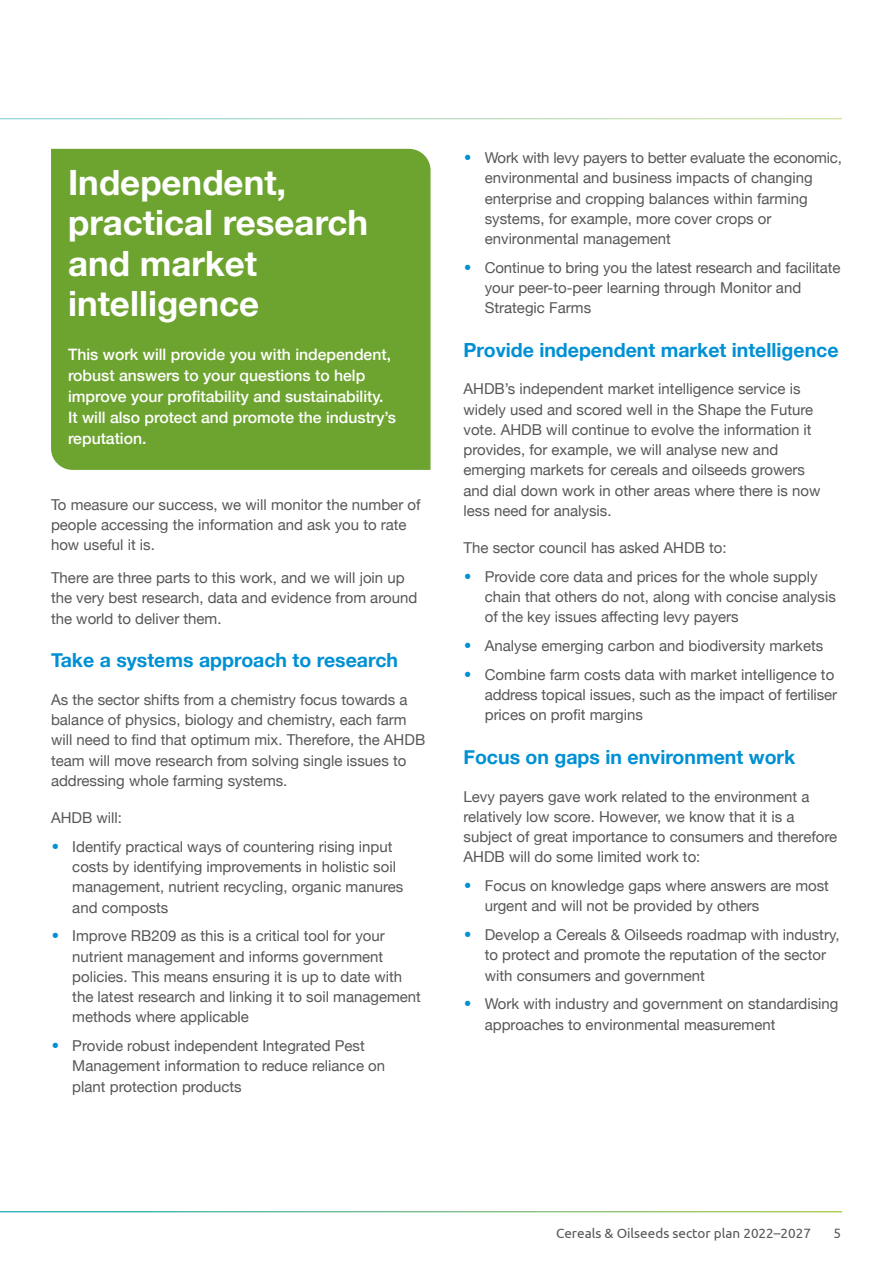
<style>
.page{position:relative;width:893px;height:1263px;background:#fff}
.page>*{position:absolute;margin:0;border:0;box-sizing:border-box;transform-origin:0 0}
.THEMES_-_TITLES___DT{font:700 34.8px/40.5px "Helvetica Neue";color:#fff}
.A4_SUBHEAD_1___DTFF{font:700 19.5px "Helvetica Neue";color:#0090d4}
.THEMES_-_INTRO__DTFF{font:500 15.75px/21px "Helvetica Neue";color:#fff}
.MAIN_BODY__DTFF{font:15px/20.2px "Helvetica Neue";color:#575756}
.MAIN_-_BEFORE_BULLET{font:15px "Helvetica Neue";color:#575756}
.t1{font:13.5px "Ubuntu";color:#575756}
.s1{font-weight:700;font-size:24px;color:#0090d4}
</style>
<div class="page">
<div style="left:51px;top:149px;width:380px;height:321px;background:#6da32f"></div>
<p class="THEMES_-_TITLES___DT" style="left:68px;top:163px;width:302px">Independent, practical research and market intelligence</p>
<p class="THEMES_-_INTRO__DTFF" style="left:68px;top:343px;width:329px">This work will provide you with independent, robust answers to your questions to help improve your profitability and sustainability.<br>It will also protect and promote the industry’s reputation.</p>
<p class="MAIN_BODY__DTFF" style="left:51px;top:495px;width:371px">To measure our success, we will monitor the number of people accessing the information and ask you to rate how useful it is.</p>
<p class="MAIN_BODY__DTFF" style="left:51px;top:569px;width:368px">There are three parts to this work, and we will join up the very best research, data and evidence from around the world to deliver them.</p>
<p class="A4_SUBHEAD_1___DTFF" style="left:51px;top:645px;width:349px">Take a systems approach to research</p>
<p class="MAIN_BODY__DTFF" style="left:51px;top:690px;width:376px">As the sector shifts from a chemistry focus towards a balance of physics, biology and chemistry, each farm will need to find that optimum mix. Therefore, the AHDB team will move research from solving single issues to addressing whole farming systems.</p>
<p class="MAIN_-_BEFORE_BULLET" style="left:51px;top:807px;width:73px">AHDB will:</p>
<p class="MAIN_BODY__DTFF" style="left:72px;top:837px;width:333px;text-indent:-21px"><span class="s1">•</span> Identify practical ways of countering rising input costs by identifying improvements in holistic soil management, nutrient recycling, organic manures and composts</p>
<p class="MAIN_BODY__DTFF" style="left:72px;top:927px;width:350px;text-indent:-21px"><span class="s1">•</span> Improve RB209 as this is a critical tool for your nutrient management and informs government policies. This means ensuring it is up to date with the latest research and linking it to soil management methods where applicable</p>
<p class="MAIN_BODY__DTFF" style="left:72px;top:1036px;width:314px;text-indent:-21px"><span class="s1">•</span> Provide robust independent Integrated Pest<br>Management information to reduce reliance on plant protection products</p>
<p class="MAIN_BODY__DTFF" style="left:485px;top:149px;width:359px;text-indent:-21px"><span class="s1">•</span> Work with levy payers to better evaluate the economic, environmental and business impacts of changing enterprise and cropping balances within farming systems, for example, more cover crops or environmental management</p>
<p class="MAIN_BODY__DTFF" style="left:485px;top:258px;width:357px;text-indent:-21px"><span class="s1">•</span> Continue to bring you the latest research and facilitate your peer-to-peer learning through Monitor and<br>Strategic Farms</p>
<h2 class="A4_SUBHEAD_1___DTFF" style="left:463px;top:335px;width:377px">Provide independent market intelligence</h2>
<p class="MAIN_BODY__DTFF" style="left:463px;top:380px;width:358px">AHDB’s independent market intelligence service is widely used and scored well in the Shape the Future vote. AHDB will continue to evolve the information it provides, for example, we will analyse new and emerging markets for cereals and oilseeds growers and dial down work in other areas where there is now less need for analysis.</p>
<p class="MAIN_BODY__DTFF" style="left:463px;top:539px;width:265px">The sector council has asked AHDB to:</p>
<p class="MAIN_BODY__DTFF" style="left:485px;top:567px;width:353px;text-indent:-21px"><span class="s1">•</span> Provide core data and prices for the whole supply chain that others do not, along with concise analysis of the key issues affecting levy payers</p>
<p class="MAIN_BODY__DTFF" style="left:463px;top:637px;width:361px"><span class="s1">•</span> Analyse emerging carbon and biodiversity markets</p>
<p class="MAIN_BODY__DTFF" style="left:485px;top:665px;width:354px;text-indent:-21px"><span class="s1">•</span> Combine farm costs data with market intelligence to address topical issues, such as the impact of fertiliser prices on profit margins</p>
<h2 class="A4_SUBHEAD_1___DTFF" style="left:463px;top:742px;width:333px">Focus on gaps in environment work</h2>
<p class="MAIN_BODY__DTFF" style="left:463px;top:787px;width:375px">Levy payers gave work related to the environment a relatively low score. However, we know that it is a subject of great importance to consumers and therefore AHDB will do some limited work to:</p>
<p class="MAIN_BODY__DTFF" style="left:485px;top:876px;width:346px;text-indent:-21px"><span class="s1">•</span> Focus on knowledge gaps where answers are most urgent and will not be provided by others</p>
<p class="MAIN_BODY__DTFF" style="left:485px;top:925px;width:356px;text-indent:-21px"><span class="s1">•</span> Develop a Cereals &amp; Oilseeds roadmap with industry, to protect and promote the reputation of the sector with consumers and government</p>
<p class="MAIN_BODY__DTFF" style="left:485px;top:995px;width:355px;text-indent:-21px"><span class="s1">•</span> Work with industry and government on standardising approaches to environmental measurement</p>
<p class="t1" style="left:556px;top:1225px;width:256px">Cereals &amp; Oilseeds sector plan 2022–2027</p>
<p class="t1" style="left:834px;top:1225px;width:9px">5</p>
</div>
